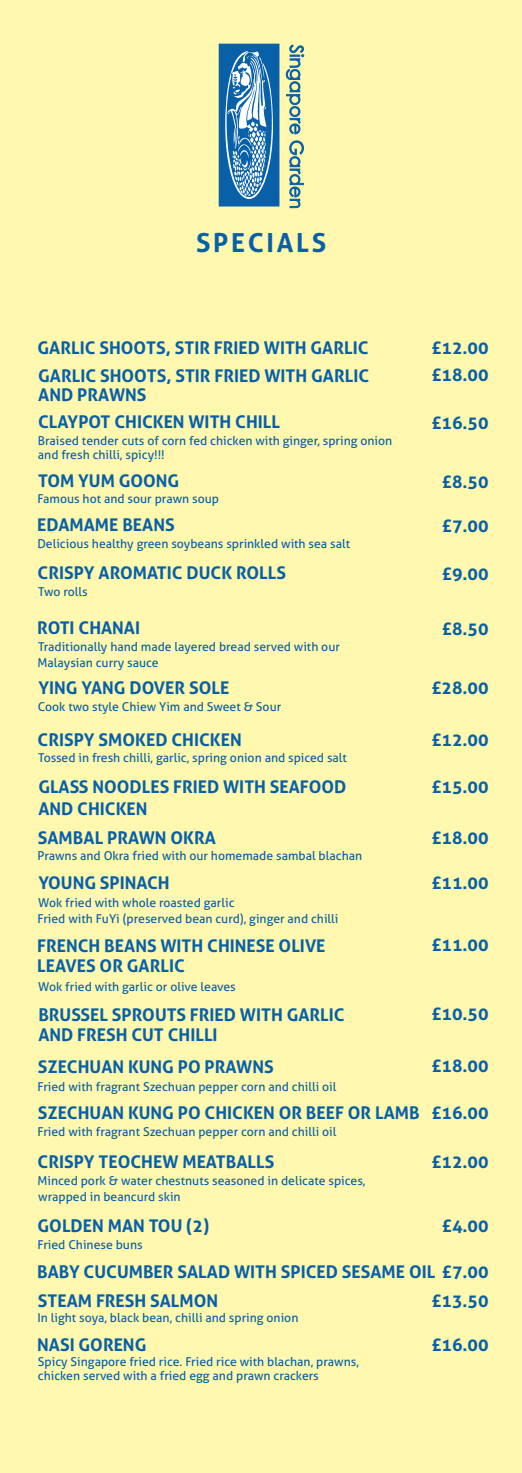
<style>
.page{position:relative;width:522px;height:1473px;background:#fff}
.page>*{position:absolute;margin:0;border:0;box-sizing:border-box;transform-origin:0 0}
.t1{font:700 26.25px "Aller";letter-spacing:.1em;color:#0760a8}
.t2{font:700 17.5px/29.2px "Aller";color:#0760a8}
.t3{font:12.25px/15.9px "Aller";color:#0760a8}
</style>
<div class="page">
<div style="left:0;top:0;width:522px;height:1472px;background:#fff8ae"></div>
<svg style="left:285px;top:44px;width:20px;height:165px;background:#b5caac"></svg>
<svg style="left:219px;top:44px;width:60px;height:162px;background:#4487bd"></svg>
<h1 class="t1" style="left:196px;top:232px;width:132px">SPECIALS</h1>
<h2 class="t2" style="left:38px;top:336px;width:333px;line-height:27.5px">GARLIC SHOOTS, STIR FRIED WITH GARLIC<br>GARLIC SHOOTS, STIR FRIED WITH GARLIC</h2>
<h2 class="t2" style="left:38px;top:380px;width:244px;line-height:27.8px">AND PRAWNS<br>CLAYPOT CHICKEN WITH CHILL</h2>
<p class="t3" style="left:38px;top:435px;width:356px;line-height:14px">Braised tender cuts of corn fed chicken with ginger, spring onion and fresh chilli, spicy!!!</p>
<h2 class="t2" style="left:38px;top:468px;width:143px">TOM YUM GOONG</h2>
<p class="t3" style="left:37px;top:492px;width:183px">Famous hot and sour prawn soup</p>
<h2 class="t2" style="left:37px;top:512px;width:139px">EDAMAME BEANS</h2>
<p class="t3" style="left:37px;top:537px;width:314px">Delicious healthy green soybeans sprinkled with sea salt</p>
<h2 class="t2" style="left:38px;top:560px;width:250px">CRISPY AROMATIC DUCK ROLLS</h2>
<p class="t3" style="left:38px;top:584px;width:51px">Two rolls</p>
<h2 class="t2" style="left:37px;top:614px;width:104px">ROTI CHANAI</h2>
<p class="t3" style="left:38px;top:639px;width:304px">Traditionally hand made layered bread served with our<br>Malaysian curry sauce</p>
<h2 class="t2" style="left:38px;top:675px;width:192px">YING YANG DOVER SOLE</h2>
<p class="t3" style="left:38px;top:699px;width:245px">Cook two style Chiew Yim and Sweet &amp; Sour</p>
<h2 class="t2" style="left:38px;top:726px;width:206px">CRISPY SMOKED CHICKEN</h2>
<p class="t3" style="left:38px;top:751px;width:310px">Tossed in fresh chilli, garlic, spring onion and spiced salt</p>
<h2 class="t2" style="left:38px;top:777px;width:310px;line-height:22.1px">GLASS NOODLES FRIED WITH SEAFOOD<br>AND CHICKEN</h2>
<h2 class="t2" style="left:38px;top:825px;width:179px">SAMBAL PRAWN OKRA</h2>
<p class="t3" style="left:37px;top:849px;width:326px">Prawns and Okra fried with our homemade sambal blachan</p>
<h2 class="t2" style="left:38px;top:870px;width:133px">YOUNG SPINACH</h2>
<p class="t3" style="left:37px;top:895px;width:302px">Wok fried with whole roasted garlic<br>Fried with FuYi (preserved bean curd), ginger and chilli</p>
<h2 class="t2" style="left:37px;top:937px;width:290px;line-height:20.5px">FRENCH BEANS WITH CHINESE OLIVE<br>LEAVES OR GARLIC</h2>
<p class="t3" style="left:38px;top:979px;width:199px">Wok fried with garlic or olive leaves</p>
<h2 class="t2" style="left:38px;top:1006px;width:308px;line-height:19.9px">BRUSSEL SPROUTS FRIED WITH GARLIC<br>AND FRESH CUT CHILLI</h2>
<h2 class="t2" style="left:38px;top:1053px;width:237px">SZECHUAN KUNG PO PRAWNS</h2>
<p class="t3" style="left:37px;top:1079px;width:300px">Fried with fragrant Szechuan pepper corn and chilli oil</p>
<h2 class="t2" style="left:431px;top:336px;width:59px;line-height:27.3px">£12.00 £18.00</h2>
<h2 class="t2" style="left:431px;top:410px;width:59px">£16.50</h2>
<h2 class="t2" style="left:441px;top:469px;width:49px">£8.50</h2>
<h2 class="t2" style="left:441px;top:513px;width:49px">£7.00</h2>
<h2 class="t2" style="left:441px;top:561px;width:49px">£9.00</h2>
<h2 class="t2" style="left:441px;top:615px;width:49px">£8.50</h2>
<h2 class="t2" style="left:431px;top:675px;width:59px">£28.00</h2>
<h2 class="t2" style="left:431px;top:727px;width:59px">£12.00</h2>
<h2 class="t2" style="left:431px;top:774px;width:59px">£15.00</h2>
<h2 class="t2" style="left:431px;top:825px;width:59px">£18.00</h2>
<h2 class="t2" style="left:431px;top:870px;width:59px">£11.00</h2>
<h2 class="t2" style="left:431px;top:932px;width:59px">£11.00</h2>
<h2 class="t2" style="left:431px;top:1001px;width:59px">£10.50</h2>
<h2 class="t2" style="left:431px;top:1052px;width:59px">£18.00</h2>
<h2 class="t2" style="left:38px;top:1100px;width:452px">SZECHUAN KUNG PO CHICKEN OR BEEF OR LAMB £16.00</h2>
<p class="t3" style="left:37px;top:1125px;width:300px">Fried with fragrant Szechuan pepper corn and chilli oil</p>
<h2 class="t2" style="left:38px;top:1149px;width:238px">CRISPY TEOCHEW MEATBALLS</h2>
<h2 class="t2" style="left:431px;top:1149px;width:59px">£12.00</h2>
<p class="t3" style="left:38px;top:1173px;width:329px">Minced pork &amp; water chestnuts seasoned in delicate spices, wrapped in beancurd skin</p>
<h2 class="t2" style="left:38px;top:1213px;width:173px">GOLDEN MAN TOU (2)</h2>
<h2 class="t2" style="left:441px;top:1213px;width:49px">£4.00</h2>
<p class="t3" style="left:37px;top:1237px;width:107px">Fried Chinese buns</p>
<h2 class="t2" style="left:37px;top:1258px;width:453px">BABY CUCUMBER SALAD WITH SPICED SESAME OIL £7.00<br>STEAM FRESH SALMON</h2>
<h2 class="t2" style="left:431px;top:1287px;width:59px">£13.50</h2>
<p class="t3" style="left:37px;top:1310px;width:262px">In light soya, black bean, chilli and spring onion</p>
<h2 class="t2" style="left:37px;top:1332px;width:111px">NASI GORENG</h2>
<h2 class="t2" style="left:431px;top:1332px;width:59px">£16.00</h2>
<p class="t3" style="left:38px;top:1355px;width:322px;line-height:14.3px">Spicy Singapore fried rice. Fried rice with blachan, prawns, chicken served with a fried egg and prawn crackers</p>
</div>
